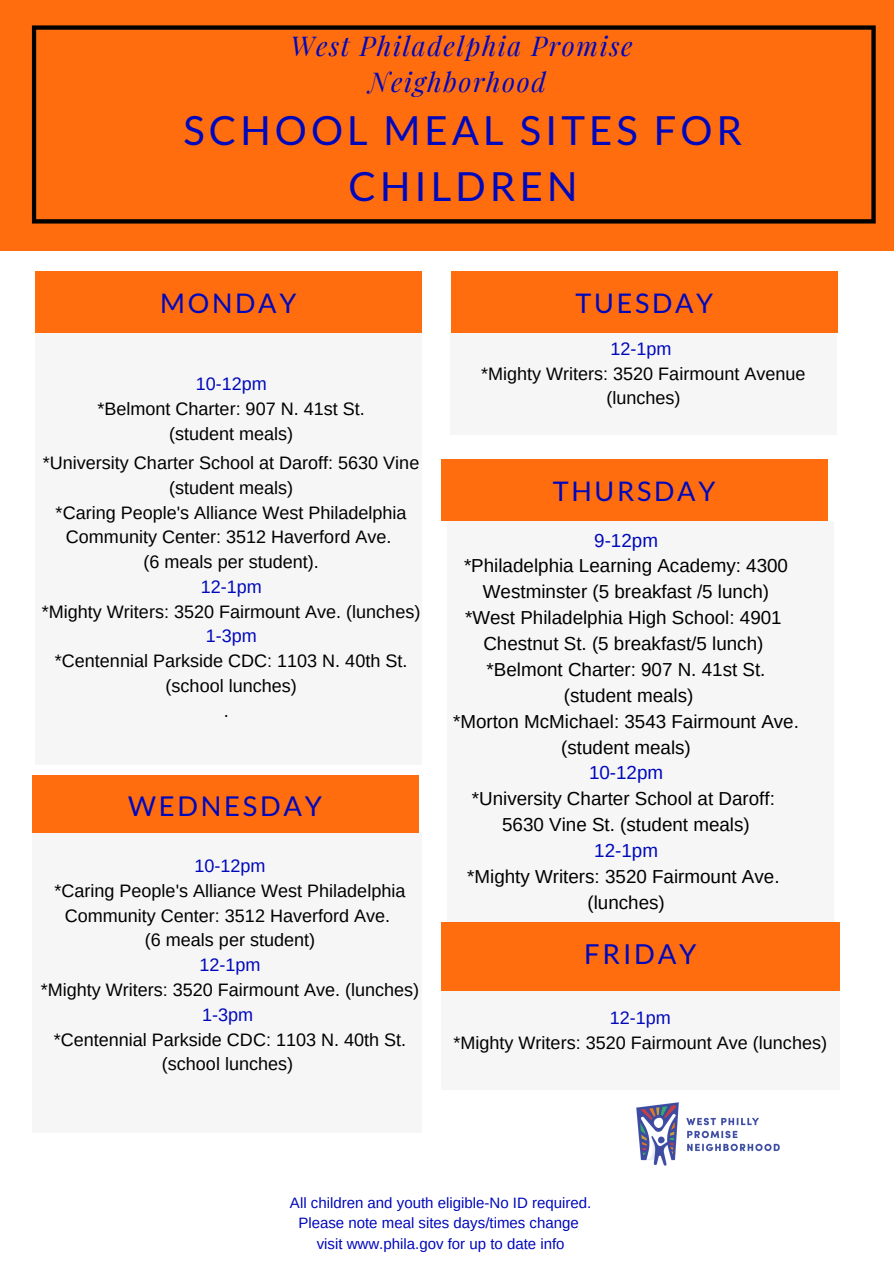
<style>
.page{position:relative;width:894px;height:1264px;background:#fff}
.page>*{position:absolute;margin:0;border:0;box-sizing:border-box;transform-origin:0 0}
.t1{font:40.2px/55.9px "Lato";letter-spacing:.1em;color:#0008bb;text-align:center}
.t2{font:27.45px "Lato";letter-spacing:.1em;color:#0008bb}
.t3{font:27.3px "Lato";letter-spacing:.1em;color:#0008bb}
.t4{font:27px "Lato";letter-spacing:.1em;color:#0008bb}
.t5{font:italic 26.7px/36.6px "Playfair Display";letter-spacing:.06em;color:#0008bb;text-align:center}
.t6{font:18.75px/25.8px "Arimo";color:#000;text-align:center}
.t7{font:18.75px "Arimo";color:#0008bb}
.t8{font:18px/24.8px "Arimo";color:#000;text-align:center}
.t9{font:18px "Arimo";color:#0008bb}
.t10{font:15px/20.2px "Arimo";color:#0008bb;text-align:center}
</style>
<div class="page">
<div style="left:0;top:0;width:893px;height:251px;background:#ff6d0e"></div>
<svg style="left:32px;top:25px;width:843px;height:198px"></svg>
<div style="left:35px;top:333px;width:386px;height:431px;background:#f6f6f6"></div>
<div style="left:450px;top:333px;width:386px;height:101px;background:#f6f6f6"></div>
<div style="left:35px;top:271px;width:386px;height:62px;background:#ff6d0e"></div>
<div style="left:451px;top:271px;width:386px;height:62px;background:#ff6d0e"></div>
<div style="left:441px;top:922px;width:398px;height:168px;background:#f6f6f6"></div>
<div style="left:441px;top:922px;width:399px;height:69px;background:#ff6d0e"></div>
<div style="left:32px;top:832px;width:389px;height:301px;background:#f6f6f6"></div>
<div style="left:447px;top:521px;width:386px;height:401px;background:#f6f6f6"></div>
<div style="left:32px;top:775px;width:386px;height:57px;background:#ff6d0e"></div>
<div style="left:441px;top:459px;width:386px;height:62px;background:#ff6d0e"></div>
<img style="left:636px;top:1102px;width:144px;height:64px">
<h3 class="t5" style="left:290px;top:26px;width:344px">West Philadelphia Promise<br>Neighborhood</h3>
<h1 class="t1" style="left:183px;top:101px;width:560px">SCHOOL MEAL SITES FOR<br>CHILDREN</h1>
<h3 class="t4" style="left:160px;top:286px;width:138px">MONDAY</h3>
<h3 class="t4" style="left:575px;top:286px;width:139px">TUESDAY</h3>
<p class="t9" style="left:196px;top:374px;width:73px">10-12pm</p>
<p class="t8" style="left:97px;top:396px;width:269px">*Belmont Charter: 907 N. 41st St. (student meals)</p>
<p class="t8" style="left:43px;top:450px;width:378px">*University Charter School at Daroff: 5630 Vine (student meals)<br>*Caring People's Alliance West Philadelphia Community Center: 3512 Haverford Ave.<br>(6 meals per student).</p>
<p class="t9" style="left:201px;top:576px;width:63px">12-1pm</p>
<p class="t8" style="left:42px;top:599px;width:380px">*Mighty Writers: 3520 Fairmount Ave. (lunches)</p>
<p class="t9" style="left:206px;top:626px;width:53px">1-3pm</p>
<p class="t8" style="left:55px;top:648px;width:354px">*Centennial Parkside CDC: 1103 N. 40th St. (school lunches)<br>.</p>
<h3 class="t3" style="left:128px;top:788px;width:195px">WEDNESDAY</h3>
<p class="t9" style="left:194px;top:855px;width:73px">10-12pm</p>
<p class="t8" style="left:54px;top:878px;width:352px">*Caring People's Alliance West Philadelphia<br>Community Center: 3512 Haverford Ave.<br>(6 meals per student)</p>
<p class="t9" style="left:199px;top:954px;width:63px">12-1pm</p>
<p class="t8" style="left:41px;top:977px;width:380px">*Mighty Writers: 3520 Fairmount Ave. (lunches)</p>
<p class="t9" style="left:202px;top:1004px;width:53px">1-3pm</p>
<p class="t8" style="left:54px;top:1026px;width:354px">*Centennial Parkside CDC: 1103 N. 40th St. (school lunches)</p>
<p class="t9" style="left:610px;top:338px;width:63px">12-1pm</p>
<p class="t8" style="left:481px;top:361px;width:326px">*Mighty Writers: 3520 Fairmount Avenue (lunches)</p>
<h3 class="t4" style="left:552px;top:474px;width:164px">THURSDAY</h3>
<p class="t7" style="left:594px;top:529px;width:65px">9-12pm</p>
<p class="t6" style="left:453px;top:553px;width:347px">*Philadelphia Learning Academy: 4300<br>Westminster (5 breakfast /5 lunch)<br>*West Philadelphia High School: 4901<br>Chestnut St. (5 breakfast/5 lunch) *Belmont Charter: 907 N. 41st St. (student meals)<br>*Morton McMichael: 3543 Fairmount Ave. (student meals)</p>
<p class="t7" style="left:589px;top:762px;width:76px">10-12pm</p>
<p class="t6" style="left:472px;top:785px;width:304px">*University Charter School at Daroff:<br>5630 Vine St. (student meals)</p>
<p class="t7" style="left:594px;top:840px;width:65px">12-1pm</p>
<p class="t6" style="left:467px;top:863px;width:314px">*Mighty Writers: 3520 Fairmount Ave. (lunches)</p>
<h2 class="t2" style="left:584px;top:937px;width:114px">FRIDAY</h2>
<p class="t9" style="left:609px;top:1007px;width:63px">12-1pm</p>
<p class="t8" style="left:453px;top:1030px;width:375px">*Mighty Writers: 3520 Fairmount Ave (lunches)</p>
<p class="t10" style="left:290px;top:1192px;width:303px">All children and youth eligible-No ID required.<br>Please note meal sites days/times change visit www.phila.gov for up to date info</p>
</div>
